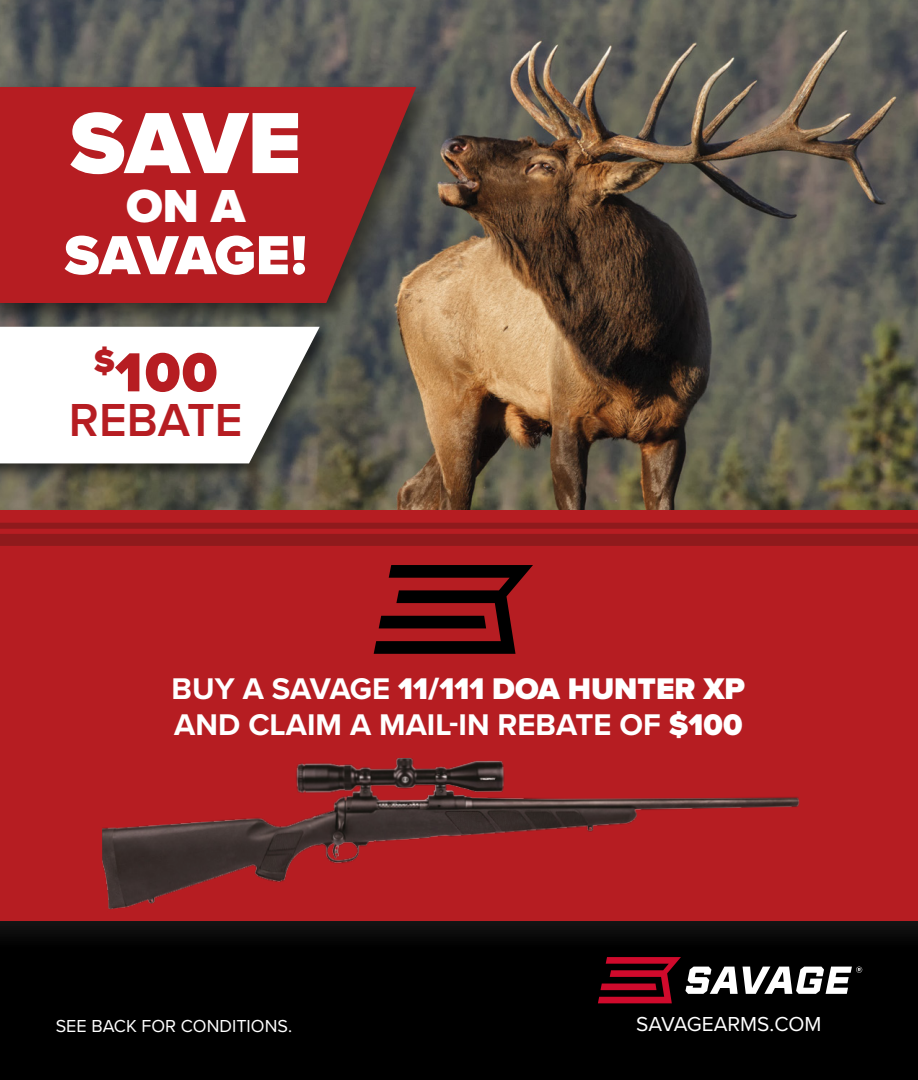
<style>
.page{position:relative;width:918px;height:1080px;background:#fff}
.page>*{position:absolute;margin:0;border:0;box-sizing:border-box;transform-origin:0 0}
.t1{font:900 90px "Proxima Nova";color:#fff}
.t2{font:900 57px/117.3px "Proxima Nova";color:#fff}
.t3{font:600 48px "Proxima Nova";color:#b61d22}
.t4{font:900 48px "Proxima Nova";color:#fff}
.t5{font:700 30.9px/36px "Proxima Nova";color:#fff}
.t6{font:21px "Proxima Nova";color:#fff}
.t7{font:18px "Proxima Nova";color:#fff}
.s1{color:#b61d22}
.s2{font-weight:900}
</style>
<div class="page">
<img style="left:0;top:0;width:918px;height:510px">
<div style="left:0;top:628px;width:918px;height:452px;background:#000"></div>
<div style="left:0;top:323px;width:338px;height:159px;background:#000;opacity:.55"></div>
<svg style="left:0;top:327px;width:320px;height:136px"></svg>
<div style="left:0;top:81px;width:439px;height:246px;background:#000;opacity:.55"></div>
<svg style="left:0;top:87px;width:416px;height:216px;background:#aa2226"></svg>
<div style="left:0;top:510px;width:918px;height:410px;background:#b61d22"></div>
<div style="left:0;top:523px;width:918px;height:6px;background:#8f1a1c"></div>
<div style="left:0;top:534px;width:918px;height:12px;background:#8f1a1c"></div>
<img style="left:102px;top:758px;width:710px;height:165px">
<svg style="left:598px;top:957px;width:264px;height:46px"></svg>
<svg style="left:374px;top:565px;width:159px;height:89px"></svg>
<h1 class="t1" style="left:70px;top:89px;width:233px">SAVE</h1>
<h3 class="t4" style="left:126px;top:177px;width:121px">ON A</h3>
<h2 class="t2" style="left:94px;top:200px;width:215px;text-indent:-29px">SAVAGE! <sup>$</sup><span class="s1">100</span></h2>
<h3 class="t3" style="left:69px;top:393px;width:175px">REBATE</h3>
<p class="t5" style="left:172px;top:672px;width:575px">BUY A SAVAGE <span class="s2">11/111 DOA HUNTER XP<br></span>AND CLAIM A MAIL-IN REBATE OF <span class="s2">$100</span></p>
<p class="t7" style="left:56px;top:1015px;width:238px">SEE BACK FOR CONDITIONS.</p>
<p class="t6" style="left:636px;top:1012px;width:187px">SAVAGEARMS.COM</p>
</div>
